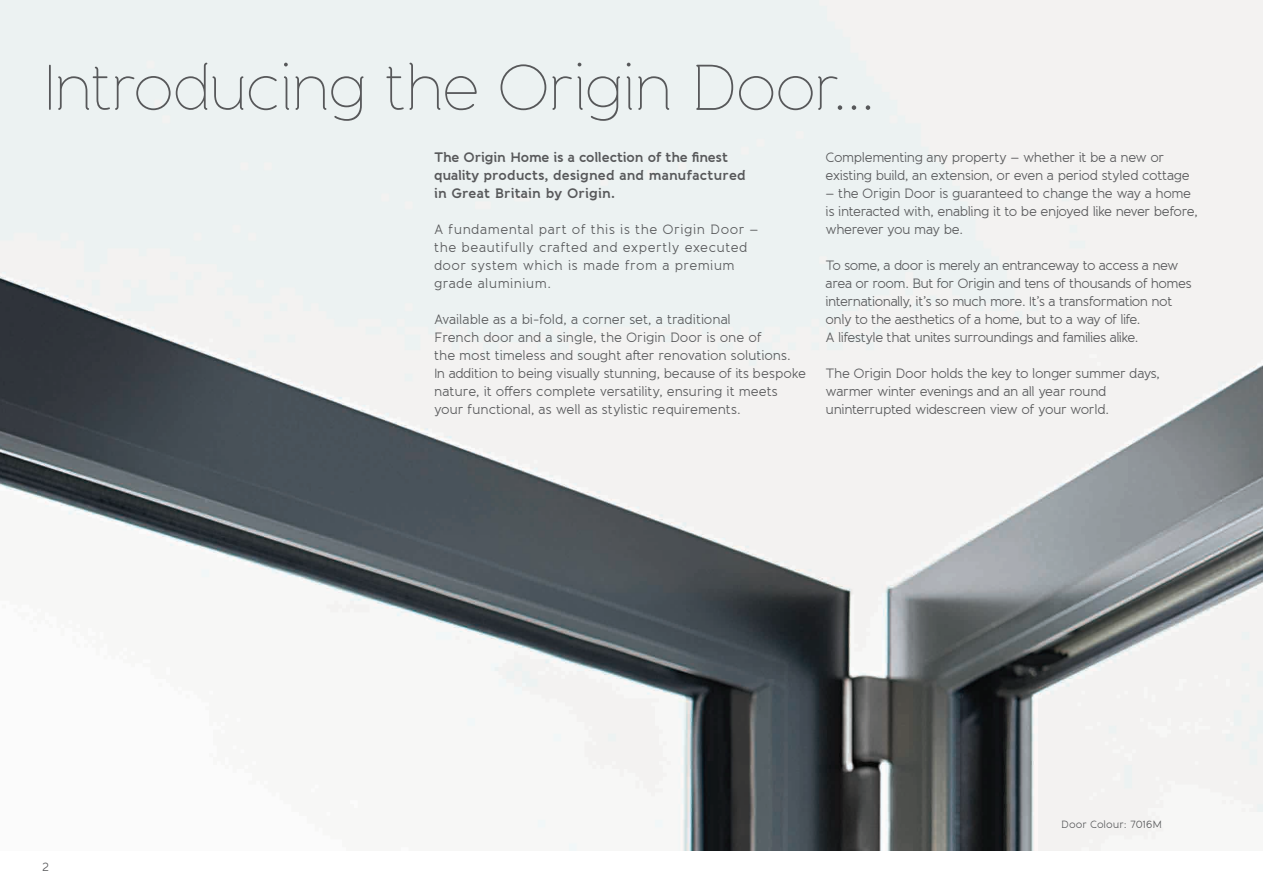
<style>
.page{position:relative;width:1263px;height:893px;background:#fff}
.page>*{position:absolute;margin:0;border:0;box-sizing:border-box;transform-origin:0 0}
.t1{font:100 64.5px "Banda";letter-spacing:-.03em;color:#57585a}
.t2{font:13.5px/18px "Banda";letter-spacing:-.025em;color:#57585a}
.t3{font:13.5px/18px "Banda";letter-spacing:.03em;color:#57585a}
.t4{font:700 13.5px/18px "Banda";color:#57585a}
.t5{font:12px "Banda";color:#57585a}
.t6{font:10.5px "Banda";letter-spacing:.01em;color:#57585a}
</style>
<div class="page">
<img style="left:0;top:0;width:1263px;height:850px">
<h1 class="t1" style="left:43px;top:51px;width:834px">Introducing the Origin Door...</h1>
<p class="t4" style="left:434px;top:148px;width:313px">The Origin Home is a collection of the finest quality products, designed and manufactured in Great Britain by Origin.</p>
<p class="t3" style="left:434px;top:220px;width:326px">A fundamental part of this is the Origin Door – the beautifully crafted and expertly executed door system which is made from a premium grade aluminium.</p>
<p class="t2" style="left:434px;top:310px;width:374px">Available as a bi-fold, a corner set, a traditional<br>French door and a single, the Origin Door is one of<br>the most timeless and sought after renovation solutions.<br>In addition to being visually stunning, because of its bespoke nature, it offers complete versatility, ensuring it meets your functional, as well as stylistic requirements.</p>
<p class="t2" style="left:826px;top:148px;width:366px">Complementing any property – whether it be a new or existing build, an extension, or even a period styled cottage</p>
<p class="t2" style="left:826px;top:184px;width:374px">– the Origin Door is guaranteed to change the way a home is interacted with, enabling it to be enjoyed like never before, wherever you may be.</p>
<p class="t2" style="left:826px;top:256px;width:368px">To some, a door is merely an entranceway to access a new area or room. But for Origin and tens of thousands of homes internationally, it’s so much more. It’s a transformation not only to the aesthetics of a home, but to a way of life.<br>A lifestyle that unites surroundings and families alike.</p>
<p class="t2" style="left:826px;top:364px;width:336px">The Origin Door holds the key to longer summer days, warmer winter evenings and an all year round uninterrupted widescreen view of your world.</p>
<p class="t5" style="left:42px;top:859px;width:8px">2</p>
<p class="t6" style="left:1061px;top:818px;width:103px">Door Colour: 7016M</p>
</div>
